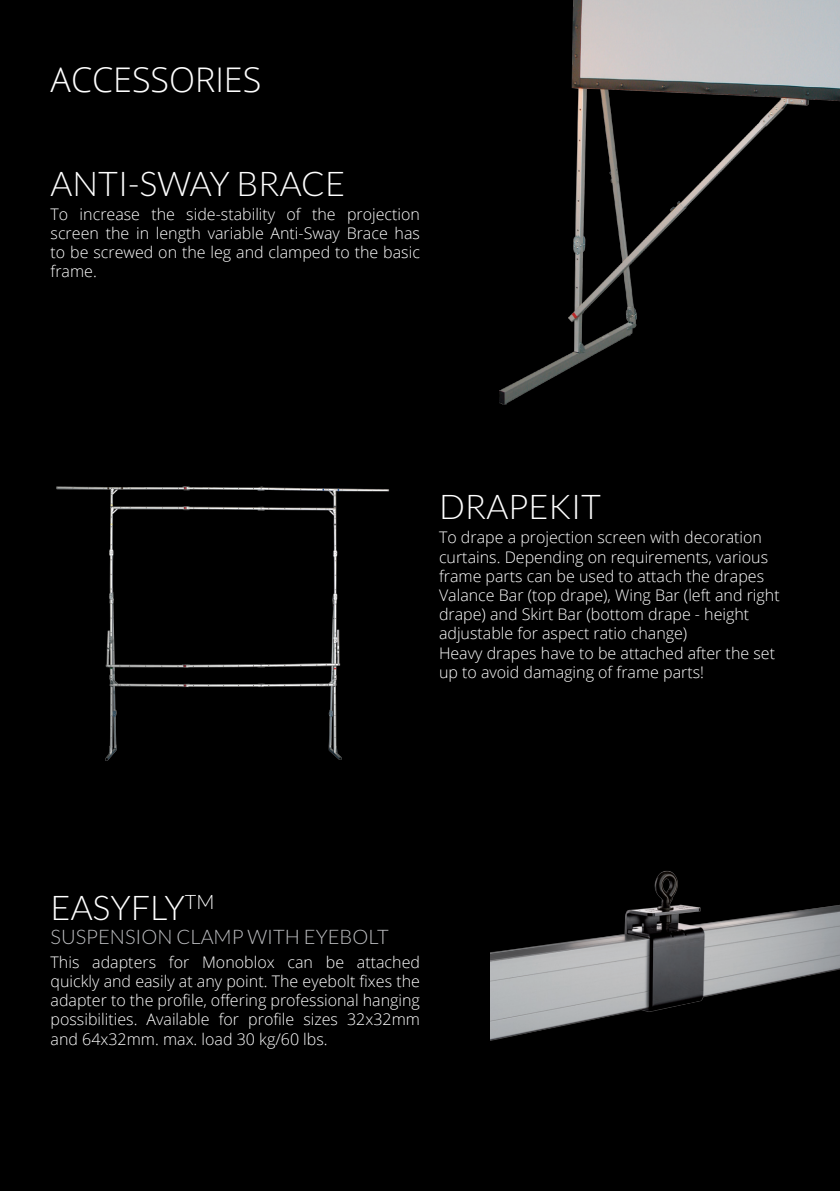
<style>
.page{position:relative;width:840px;height:1191px;background:#fff}
.page>*{position:absolute;margin:0;border:0;box-sizing:border-box;transform-origin:0 0}
.t1{font:300 34px "Lato";color:#fff}
.t2{font:300 34px "Open Sans";color:#fff}
.t3{font:300 20px "Lato";color:#bcbdc0}
.t4{font:300 16px/19.2px "Open Sans";color:#fff;text-align:justify}
</style>
<div class="page">
<div style="left:0;top:0;width:839px;height:1191px;background:#000"></div>
<div style="left:50px;top:475px;width:344px;height:293px;background:#000"></div>
<img style="left:499px;top:0;width:340px;height:405px">
<img style="left:490px;top:817px;width:349px;height:240px">
<h1 class="t2" style="left:51px;top:56px;width:212px">ACCESSORIES</h1>
<h1 class="t1" style="left:51px;top:165px;width:296px">ANTI-SWAY BRACE</h1>
<p class="t4" style="left:51px;top:204px;width:371px">To increase the side-stability of the projection screen the in length variable Anti-Sway Brace has to be screwed on the leg and clamped to the basic frame.</p>
<h1 class="t1" style="left:439px;top:489px;width:163px">DRAPEKIT</h1>
<p class="t4" style="left:439px;top:527px;width:342px;text-align:left">To drape a projection screen with decoration curtains. Depending on requirements, various frame parts can be used to attach the drapes Valance Bar (top drape), Wing Bar (left and right drape) and Skirt Bar (bottom drape - height adjustable for aspect ratio change)<br>Heavy drapes have to be attached after the set up to avoid damaging of frame parts!</p>
<h1 class="t1" style="left:51px;top:889px;width:165px">EASYFLY<sup>TM</sup></h1>
<p class="t3" style="left:51px;top:926px;width:339px">SUSPENSION CLAMP WITH EYEBOLT</p>
<p class="t4" style="left:51px;top:952px;width:371px">This adapters for Monoblox can be attached quickly and easily at any point. The eyebolt fixes the adapter to the profile, offering professional hanging possibilities. Available for profile sizes 32x32mm and 64x32mm. max. load 30 kg/60 lbs.</p>
</div>
